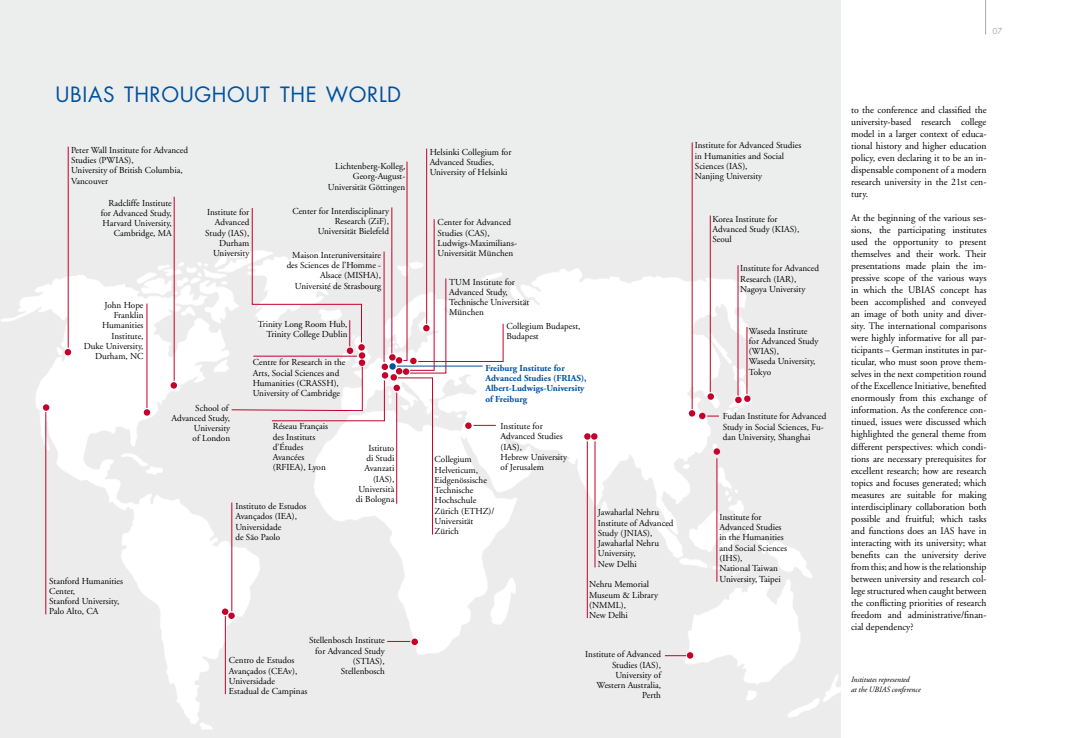
<style>
.page{position:relative;width:1078px;height:738px;background:#fff}
.page>*{position:absolute;margin:0;border:0;box-sizing:border-box;transform-origin:0 0}
.t1{font:20.5px "Futura LT";letter-spacing:.03em;color:#00519e}
.t2{font:10px/12px "Adobe Garamond LT";color:#000;text-align:justify}
.t3{font:9.1px/10.3px "Adobe Garamond LT";color:#000}
.t4{font:700 9.1px/10.3px "Adobe Garamond LT";color:#00519e}
.t5{font:italic 8px/10px "Adobe Garamond LT";color:#000}
.t6{font:8px "Futura LT";color:#a7a8aa}
</style>
<div class="page">
<hr style="left:985px;top:0;width:1px;height:34px;background:#a7a8aa">
<div style="left:420px;top:0;width:420px;height:737px;background:#eceded"></div>
<div style="left:0;top:0;width:421px;height:737px;background:#eceded"></div>
<img style="left:1px;top:233px;width:839px;height:497px">
<hr style="left:68px;top:146px;width:1px;height:201px;background:#c4002b">
<svg style="left:65px;top:349px;width:6px;height:6px"></svg>
<svg style="left:43px;top:404px;width:6px;height:6px"></svg>
<hr style="left:45px;top:411px;width:1px;height:203px;background:#c4002b">
<svg style="left:144px;top:409px;width:6px;height:6px"></svg>
<hr style="left:147px;top:303px;width:1px;height:104px;background:#c4002b">
<div style="left:170px;top:382px;width:7px;height:6px;background:#c4002b;border-radius:50%"></div>
<hr style="left:174px;top:196px;width:1px;height:184px;background:#c4002b">
<div style="left:228px;top:612px;width:7px;height:6px;background:#c4002b;border-radius:50%"></div>
<svg style="left:222px;top:608px;width:6px;height:6px"></svg>
<hr style="left:231px;top:502px;width:1px;height:108px;background:#c4002b">
<hr style="left:225px;top:615px;width:1px;height:78px;background:#c4002b">
<div style="left:713px;top:448px;width:7px;height:6px;background:#c4002b;border-radius:50%"></div>
<div style="left:699px;top:412px;width:6px;height:7px;background:#c4002b;border-radius:50%"></div>
<div style="left:688px;top:410px;width:7px;height:6px;background:#c4002b;border-radius:50%"></div>
<hr style="left:691px;top:142px;width:1px;height:267px;background:#c4002b">
<svg style="left:707px;top:393px;width:6px;height:6px"></svg>
<hr style="left:709px;top:215px;width:1px;height:177px;background:#c4002b">
<svg style="left:584px;top:433px;width:13px;height:6px"></svg>
<hr style="left:587px;top:441px;width:1px;height:176px;background:#c4002b">
<hr style="left:594px;top:441px;width:1px;height:126px;background:#c4002b">
<svg style="left:744px;top:395px;width:6px;height:6px"></svg>
<hr style="left:746px;top:327px;width:1px;height:67px;background:#c4002b">
<div style="left:411px;top:638px;width:7px;height:6px;background:#c4002b;border-radius:50%"></div>
<hr style="left:426px;top:148px;width:1px;height:175px;background:#c4002b">
<svg style="left:686px;top:651px;width:7px;height:7px"></svg>
<div style="left:735px;top:396px;width:6px;height:7px;background:#c4002b;border-radius:50%"></div>
<hr style="left:737px;top:265px;width:1px;height:130px;background:#c4002b">
<svg style="left:664px;top:655px;width:21px;height:1px"></svg>
<svg style="left:387px;top:640px;width:23px;height:1px"></svg>
<svg style="left:231px;top:161px;width:272px;height:373px"></svg>
<hr style="left:716px;top:458px;width:1px;height:123px;background:#c4002b">
<h1 class="t1" style="left:56px;top:81px;width:347px">UBIAS THROUGHOUT THE WORLD</h1>
<p class="t3" style="left:71px;top:144px;width:118px">Peter Wall Institute for Advanced<br>Studies (PWIAS),<br>University of British Columbia,<br>Vancouver</p>
<p class="t3" style="left:101px;top:197px;width:72px;text-align:right">Radcliffe Institute for Advanced Study,<br>Harvard University,<br>Cambridge, MA</p>
<p class="t3" style="left:205px;top:207px;width:45px;text-align:right">Institute for<br>Advanced<br>Study (IAS),<br>Durham<br>University</p>
<p class="t3" style="left:328px;top:161px;width:79px;text-align:right">Lichtenberg-Kolleg,<br>Georg-August-<br>Universität Göttingen</p>
<p class="t3" style="left:292px;top:206px;width:98px;text-align:right">Center for Interdisciplinary<br>Research (ZiF),<br>Universität Bielefeld</p>
<p class="t3" style="left:286px;top:249px;width:96px;text-align:right">Maison Interuniversitaire des Sciences de l’Homme -<br>Alsace (MISHA),<br>Université de Strasbourg</p>
<p class="t3" style="left:84px;top:299px;width:61px;text-align:right">John Hope<br>Franklin<br>Humanities<br>Institute,<br>Duke University,<br>Durham, NC</p>
<p class="t3" style="left:49px;top:575px;width:75px">Stanford Humanities<br>Center,<br>Stanford University,<br>Palo Alto, CA</p>
<p class="t3" style="left:171px;top:402px;width:60px;text-align:right">School of<br>Advanced Study,<br>University<br>of London</p>
<p class="t3" style="left:258px;top:318px;width:91px;text-align:right">Trinity Long Room Hub,<br>Trinity College Dublin</p>
<p class="t3" style="left:253px;top:357px;width:94px">Centre for Research in the<br>Arts, Social Sciences and<br>Humanities (CRASSH),<br>University of Cambridge</p>
<p class="t3" style="left:273px;top:421px;width:57px">Réseau Français des Instituts d’Études<br>Avancées (RFIEA), Lyon</p>
<p class="t3" style="left:235px;top:500px;width:73px">Instituto de Estudos<br>Avançados (IEA),<br>Universidade<br>de São Paolo</p>
<p class="t3" style="left:356px;top:442px;width:40px;text-align:right">Istituto<br>di Studi<br>Avanzati (IAS),<br>Università di Bologna</p>
<p class="t3" style="left:309px;top:634px;width:77px;text-align:right">Stellenbosch Institute for Advanced Study (STIAS),<br>Stellenbosch</p>
<p class="t3" style="left:229px;top:654px;width:80px">Centro de Estudos<br>Avançados (CEAv),<br>Universidade<br>Estadual de Campinas</p>
<p class="t3" style="left:429px;top:146px;width:83px">Helsinki Collegium for<br>Advanced Studies,<br>University of Helsinki</p>
<p class="t3" style="left:437px;top:217px;width:81px">Center for Advanced<br>Studies (CAS),<br>Ludwigs-Maximilians-<br>Universität München</p>
<p class="t3" style="left:449px;top:276px;width:81px">TUM Institute for<br>Advanced Study,<br>Technische Universität<br>München</p>
<p class="t3" style="left:506px;top:320px;width:76px">Collegium Budapest,<br>Budapest</p>
<p class="t4" style="left:485px;top:362px;width:103px">Freiburg Institute for<br>Advanced Studies (FRIAS),<br>Albert-Ludwigs-University of Freiburg</p>
<p class="t3" style="left:500px;top:420px;width:68px">Institute for<br>Advanced Studies (IAS),<br>Hebrew University of Jerusalem</p>
<p class="t3" style="left:434px;top:454px;width:61px">Collegium<br>Helveticum,<br>Eidgenössische<br>Technische<br>Hochschule<br>Zürich (ETHZ)/<br>Universität<br>Zürich</p>
<p class="t3" style="left:597px;top:507px;width:77px">Jawaharlal Nehru<br>Institute of Advanced<br>Study (JNIAS),<br>Jawaharlal Nehru<br>University,<br>New Delhi</p>
<p class="t3" style="left:589px;top:578px;width:70px">Nehru Memorial<br>Museum &amp; Library (NMML),<br>New Delhi</p>
<p class="t3" style="left:585px;top:648px;width:77px;text-align:right">Institute of Advanced<br>Studies (IAS),<br>University of<br>Western Australia,<br>Perth</p>
<p class="t3" style="left:694px;top:140px;width:108px">Institute for Advanced Studies in Humanities and Social<br>Sciences (IAS),<br>Nanjing University</p>
<p class="t3" style="left:712px;top:213px;width:88px">Korea Institute for<br>Advanced Study (KIAS),<br>Seoul</p>
<p class="t3" style="left:740px;top:263px;width:80px">Institute for Advanced<br>Research (IAR),<br>Nagoya University</p>
<p class="t3" style="left:748px;top:325px;width:71px">Waseda Institute for Advanced Study (WIAS),<br>Waseda University,<br>Tokyo</p>
<p class="t3" style="left:722px;top:411px;width:105px">Fudan Institute for Advanced<br>Study in Social Sciences, Fu&shy;dan University, Shanghai</p>
<p class="t3" style="left:719px;top:511px;width:69px">Institute for<br>Advanced Studies in the Humanities and Social Sciences (IHS),<br>National Taiwan<br>University, Taipei</p>
<p class="t6" style="left:992px;top:26px;width:11px">07</p>
<p class="t2" style="left:850px;top:104px;width:137px">to the conference and classified the university-based research college model in a larger context of educa&shy;tional history and higher education policy, even declaring it to be an in&shy;dispensable component of a modern research university in the 21st cen&shy;tury.</p>
<p class="t2" style="left:850px;top:212px;width:137px">At the beginning of the various ses&shy;sions, the participating institutes used the opportunity to present themselves and their work. Their presentations made plain the im&shy;pressive scope of the various ways in which the UBIAS concept has been accomplished and conveyed an image of both unity and diver&shy;sity. The international comparisons were highly informative for all par&shy;ticipants – German institutes in par&shy;ticular, who must soon prove them&shy;selves in the next competition round of the Excellence Initiative, benefited enormously from this exchange of information. As the conference con&shy;tinued, issues were discussed which highlighted the general theme from different perspectives: which condi&shy;tions are necessary prerequisites for excellent research; how are research topics and focuses generated; which measures are suitable for making interdisciplinary collaboration both possible and fruitful; which tasks and functions does an IAS have in interacting with its university; what benefits can the university derive from this; and how is the relationship between university and research col&shy;lege structured when caught between the conflicting priorities of research freedom and administrative/finan&shy;cial dependency?</p>
<p class="t5" style="left:850px;top:673px;width:71px">Institutes represented<br>at the UBIAS conference</p>
</div>
